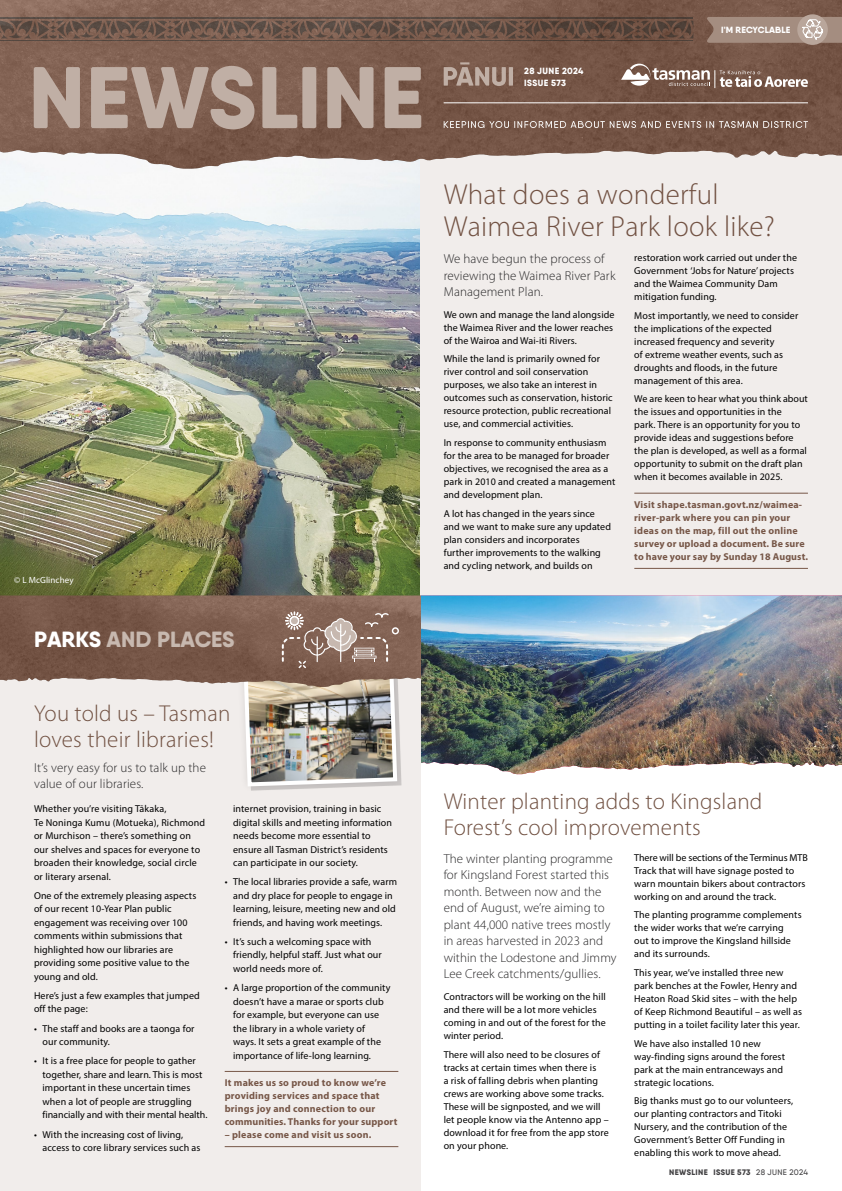
<style>
.page{position:relative;width:842px;height:1191px;background:#fff}
.page>*{position:absolute;margin:0;border:0;box-sizing:border-box;transform-origin:0 0}
.t1{font:300 29px/32px "Myriad Pro";letter-spacing:.01em;color:#715142}
.t2{font:300 23px/26px "Myriad Pro";letter-spacing:.01em;color:#715142}
.t3{font:800 22px "Qanelas Soft DEMO";color:#c7b8af}
.t4{font:300 13px/16.5px "Myriad Pro";letter-spacing:.005em;color:#292829}
.t5{font:10px/13px "Myriad Pro";letter-spacing:.01em;color:#000}
.t6{font:700 10px/13px "Myriad Pro";letter-spacing:.02em;color:#775748}
.t7{font:800 9px/12px "Qanelas Soft DEMO";letter-spacing:.03em;color:#fff}
.t8{font:800 9px "Qanelas Soft DEMO";letter-spacing:.01em;color:#fff}
.t9{font:9px "Myriad Pro";letter-spacing:.01em;color:#fff}
.t10{font:800 8px "Qanelas Soft DEMO";letter-spacing:.045em;color:#414042}
.s1{color:#fff}
.s2{font-weight:500}
</style>
<div class="page">
<div style="left:0;top:595px;width:421px;height:596px;background:#f1edeb"></div>
<img style="left:0;top:169px;width:421px;height:426px">
<div style="left:421px;top:115px;width:421px;height:480px;background:#f1edeb"></div>
<img style="left:801px;top:595px;width:41px;height:172px">
<img style="left:421px;top:595px;width:380px;height:179px">
<svg style="left:757px;top:0;width:85px;height:158px;background:#78594a"></svg>
<img style="left:0;top:0;width:757px;height:169px">
<svg style="left:444px;top:121px;width:364px;height:7px;background:#9a8378"></svg>
<svg style="left:621px;top:64px;width:187px;height:24px;background:#937b6f"></svg>
<hr style="left:444px;top:103px;width:364px;height:1px;background:#fff">
<hr style="left:459px;top:40px;width:117px;height:1px;background:#a9bfca">
<hr style="left:459px;top:18px;width:117px;height:1px;background:#a9bfca">
<hr style="left:576px;top:40px;width:117px;height:1px;background:#a9bfca">
<hr style="left:576px;top:18px;width:117px;height:1px;background:#a9bfca">
<hr style="left:342px;top:40px;width:117px;height:1px;background:#a9bfca">
<hr style="left:342px;top:18px;width:117px;height:1px;background:#a9bfca">
<hr style="left:108px;top:40px;width:117px;height:1px;background:#a9bfca">
<hr style="left:108px;top:18px;width:117px;height:1px;background:#a9bfca">
<hr style="left:225px;top:40px;width:117px;height:1px;background:#a9bfca">
<hr style="left:225px;top:18px;width:117px;height:1px;background:#a9bfca">
<hr style="left:0;top:40px;width:108px;height:1px;background:#a9bfca">
<hr style="left:0;top:18px;width:108px;height:1px;background:#a9bfca">
<svg style="left:0;top:21px;width:693px;height:17px;background:#6a5347"></svg>
<svg style="left:444px;top:62px;width:69px;height:24px;background:#9a8174"></svg>
<svg style="left:34px;top:66px;width:387px;height:63px;background:#a48d81"></svg>
<svg style="left:797px;top:14px;width:31px;height:31px"></svg>
<svg style="left:706px;top:17px;width:136px;height:26px;background:#a99387"></svg>
<hr style="left:634px;top:493px;width:174px;height:1px;background:#775748">
<hr style="left:634px;top:568px;width:174px;height:1px;background:#775748">
<hr style="left:225px;top:1071px;width:173px;height:1px;background:#775748">
<hr style="left:225px;top:1146px;width:173px;height:1px;background:#775748">
<svg style="left:0;top:595px;width:421px;height:196px"></svg>
<p class="t9" style="left:14px;top:575px;width:61px">© L McGlinchey</p>
<h3 class="t3" style="left:34px;top:629px;width:202px"><span class="s1">PARKS</span> AND PLACES</h3>
<h2 class="t2" style="left:34px;top:700px;width:198px">You told us – Tasman loves their libraries!</h2>
<h3 class="t4" style="left:34px;top:759px;width:173px">It’s very easy for us to talk up the value of our libraries.</h3>
<p class="t5" style="left:34px;top:802px;width:173px;line-height:13.5px">Whether you’re visiting Tākaka,<br>Te Noninga Kumu (Motueka), Richmond or Murchison – there’s something on our shelves and spaces for everyone to broaden their knowledge, social circle or literary arsenal.</p>
<p class="t5" style="left:34px;top:888px;width:164px;line-height:13.5px">One of the extremely pleasing aspects of our recent 10-Year Plan public engagement was receiving over 100 comments within submissions that highlighted how our libraries are providing some positive value to the young and old.</p>
<p class="t5" style="left:34px;top:988px;width:167px;line-height:13.5px">Here’s just a few examples that jumped off the page:</p>
<p class="t5" style="left:43px;top:1021px;width:154px;line-height:13.5px;text-indent:-8px">• The staff and books are a taonga for our community.</p>
<p class="t5" style="left:43px;top:1054px;width:166px;line-height:13.5px;text-indent:-8px">• It is a free place for people to gather together, share and learn. This is most important in these uncertain times when a lot of people are struggling financially and with their mental health.</p>
<p class="t5" style="left:43px;top:1127px;width:159px;line-height:13.5px;text-indent:-8px">• With the increasing cost of living, access to core library services such as</p>
<p class="t5" style="left:233px;top:802px;width:160px;line-height:13.5px">internet provision, training in basic digital skills and meeting information needs become more essential to ensure all Tasman District’s residents can participate in our society.</p>
<p class="t5" style="left:233px;top:875px;width:165px;line-height:13.5px;text-indent:-8px">• The local libraries provide a safe, warm and dry place for people to engage in learning, leisure, meeting new and old friends, and having work meetings.</p>
<p class="t5" style="left:233px;top:934px;width:150px;line-height:13.5px;text-indent:-8px">• It’s such a welcoming space with friendly, helpful staff. Just what our world needs more of.</p>
<p class="t5" style="left:233px;top:981px;width:159px;line-height:13.5px;text-indent:-8px">• A large proportion of the community doesn’t have a marae or sports club for example, but everyone can use the library in a whole variety of ways. It sets a great example of the importance of life-long learning.</p>
<p class="t6" style="left:225px;top:1075px;width:174px">It makes us so proud to know we’re providing services and space that brings joy and connection to our communities. Thanks for your support</p>
<p class="t6" style="left:225px;top:1127px;width:148px">– please come and visit us soon.</p>
<p class="t7" style="left:524px;top:65px;width:61px">28 JUNE 2024<br>ISSUE 573</p>
<p class="t8" style="left:721px;top:26px;width:71px">I'M RECYCLABLE</p>
<h1 class="t1" style="left:444px;top:178px;width:333px">What does a wonderful<br>Waimea River Park look like?</h1>
<h3 class="t4" style="left:444px;top:251px;width:173px">We have begun the process of reviewing the Waimea River Park<br>Management Plan.</h3>
<p class="t5" style="left:444px;top:308px;width:172px">We own and manage the land alongside the Waimea River and the lower reaches of the Wairoa and Wai-iti Rivers.</p>
<p class="t5" style="left:444px;top:352px;width:171px">While the land is primarily owned for river control and soil conservation purposes, we also take an interest in outcomes such as conservation, historic resource protection, public recreational use, and commercial activities.</p>
<p class="t5" style="left:444px;top:436px;width:173px">In response to community enthusiasm for the area to be managed for broader objectives, we recognised the area as a park in 2010 and created a management and development plan.</p>
<p class="t5" style="left:444px;top:507px;width:169px">A lot has changed in the years since and we want to make sure any updated plan considers and incorporates further improvements to the walking and cycling network, and builds on</p>
<p class="t5" style="left:634px;top:251px;width:164px">restoration work carried out under the<br>Government ‘Jobs for Nature’ projects and the Waimea Community Dam mitigation funding.</p>
<p class="t5" style="left:634px;top:309px;width:166px">Most importantly, we need to consider the implications of the expected increased frequency and severity<br>of extreme weather events, such as droughts and floods, in the future management of this area.</p>
<p class="t5" style="left:634px;top:392px;width:175px">We are keen to hear what you think about the issues and opportunities in the<br>park. There is an opportunity for you to provide ideas and suggestions before the plan is developed, as well as a formal opportunity to submit on the draft plan when it becomes available in 2025.</p>
<p class="t6" style="left:634px;top:497px;width:175px">Visit shape.tasman.govt.nz/waimea&shy;river-park where you can pin your ideas on the map, fill out the online survey or upload a document. Be sure to have your say by Sunday 18 August.</p>
<h2 class="t2" style="left:444px;top:789px;width:320px">Winter planting adds to Kingsland<br>Forest’s cool improvements</h2>
<p class="t4" style="left:444px;top:850px;width:174px">The winter planting programme for Kingsland Forest started this month. Between now and the end of August, we’re aiming to plant 44,000 native trees mostly in areas harvested in 2023 and within the Lodestone and Jimmy<br>Lee Creek catchments/gullies.</p>
<p class="t5" style="left:444px;top:989px;width:164px">Contractors will be working on the hill and there will be a lot more vehicles coming in and out of the forest for the winter period.</p>
<p class="t5" style="left:444px;top:1047px;width:167px">There will also need to be closures of tracks at certain times when there is<br>a risk of falling debris when planting crews are working above some tracks.<br>These will be signposted, and we will let people know via the Antenno app – download it for free from the app store on your phone.</p>
<p class="t5" style="left:634px;top:850px;width:175px">There will be sections of the Terminus MTB Track that will have signage posted to warn mountain bikers about contractors working on and around the track.</p>
<p class="t5" style="left:634px;top:908px;width:169px">The planting programme complements the wider works that we’re carrying<br>out to improve the Kingsland hillside and its surrounds.</p>
<p class="t5" style="left:634px;top:966px;width:169px">This year, we’ve installed three new park benches at the Fowler, Henry and Heaton Road Skid sites – with the help of Keep Richmond Beautiful – as well as putting in a toilet facility later this year.</p>
<p class="t5" style="left:634px;top:1036px;width:152px">We have also installed 10 new way-finding signs around the forest park at the main entranceways and strategic locations.</p>
<p class="t5" style="left:634px;top:1094px;width:160px">Big thanks must go to our volunteers, our planting contractors and Titoki Nursery, and the contribution of the Government’s Better Off Funding in enabling this work to move ahead.</p>
<p class="t10" style="left:669px;top:1168px;width:140px">NEWSLINE ISSUE 573 <span class="s2">28 JUNE 2024</span></p>
</div>
